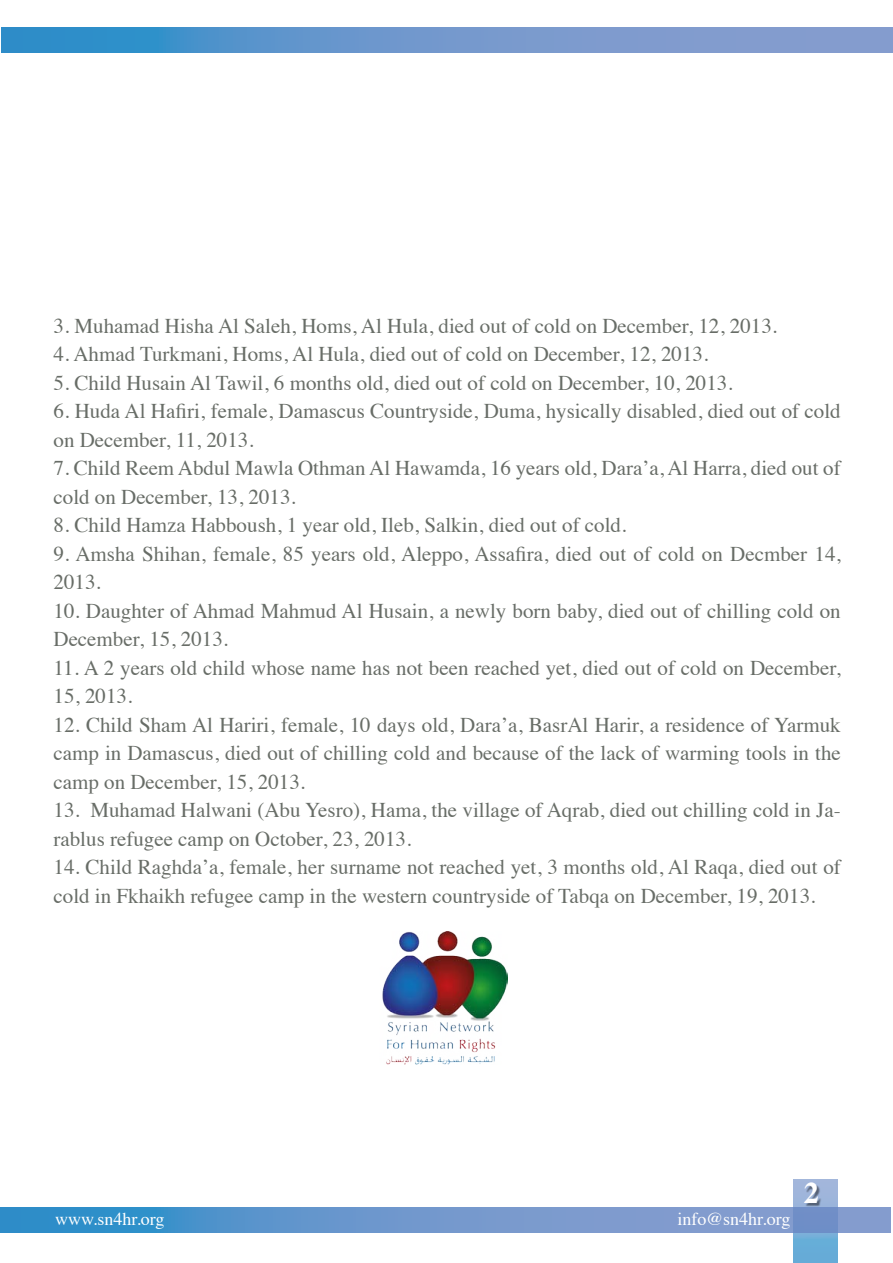
<style>
.page{position:relative;width:893px;height:1263px;background:#fff}
.page>*{position:absolute;margin:0;border:0;box-sizing:border-box;transform-origin:0 0}
.t1{font:700 30px "Times";color:#fff}
.t2{font:21px/28.5px "Times";color:#686d67}
.t3{font:18px "Times";color:#fff}
</style>
<div class="page">
<svg style="left:794px;top:1179px;width:43px;height:84px;background:#7daed8"></svg>
<svg style="left:0;top:1208px;width:891px;height:24px;background:#6596cc"></svg>
<div style="left:805px;top:1184px;width:17px;height:22px;background:#000;opacity:.46"></div>
<svg style="left:2px;top:28px;width:891px;height:24px;background:#6696cc"></svg>
<img style="left:382px;top:932px;width:125px;height:132px">
<p class="t2" style="left:54px;top:310px;width:725px">3. Muhamad Hisha Al Saleh, Homs, Al Hula, died out of cold on December, 12, 2013.</p>
<p class="t2" style="left:54px;top:338px;width:656px">4. Ahmad Turkmani, Homs, Al Hula, died out of cold on December, 12, 2013.</p>
<p class="t2" style="left:54px;top:367px;width:681px">5. Child Husain Al Tawil, 6 months old, died out of cold on December, 10, 2013.</p>
<p class="t2" style="left:54px;top:395px;width:789px">6. Huda Al Hafiri, female, Damascus Countryside, Duma, hysically disabled, died out of cold on December, 11, 2013.</p>
<p class="t2" style="left:54px;top:452px;width:789px">7. Child Reem Abdul Mawla Othman Al Hawamda, 16 years old, Dara’a, Al Harra, died out of cold on December, 13, 2013.</p>
<p class="t2" style="left:54px;top:509px;width:574px">8. Child Hamza Habboush, 1 year old, Ileb, Salkin, died out of cold.</p>
<p class="t2" style="left:54px;top:538px;width:789px">9. Amsha Shihan, female, 85 years old, Aleppo, Assafira, died out of cold on Decmber 14,<br>2013.</p>
<p class="t2" style="left:54px;top:595px;width:789px">10. Daughter of Ahmad Mahmud Al Husain, a newly born baby, died out of chilling cold on<br>December, 15, 2013.</p>
<p class="t2" style="left:54px;top:652px;width:789px">11. A 2 years old child whose name has not been reached yet, died out of cold on December,<br>15, 2013.</p>
<p class="t2" style="left:54px;top:709px;width:789px;text-align:justify">12. Child Sham Al Hariri, female, 10 days old, Dara’a, BasrAl Harir, a residence of Yarmuk camp in Damascus, died out of chilling cold and because of the lack of warming tools in the camp on December, 15, 2013.</p>
<p class="t2" style="left:54px;top:794px;width:789px">13. Muhamad Halwani (Abu Yesro), Hama, the village of Aqrab, died out chilling cold in Ja&shy;rablus refugee camp on October, 23, 2013.</p>
<p class="t2" style="left:54px;top:851px;width:789px">14. Child Raghda’a, female, her surname not reached yet, 3 months old, Al Raqa, died out of cold in Fkhaikh refugee camp in the western countryside of Tabqa on December, 19, 2013.</p>
<p class="t3" style="left:55px;top:1202px;width:111px">www.sn4hr.org</p>
<p class="t3" style="left:678px;top:1202px;width:114px">info@sn4hr.org</p>
<h1 class="t1" style="left:804px;top:1164px;width:16px">2</h1>
</div>
